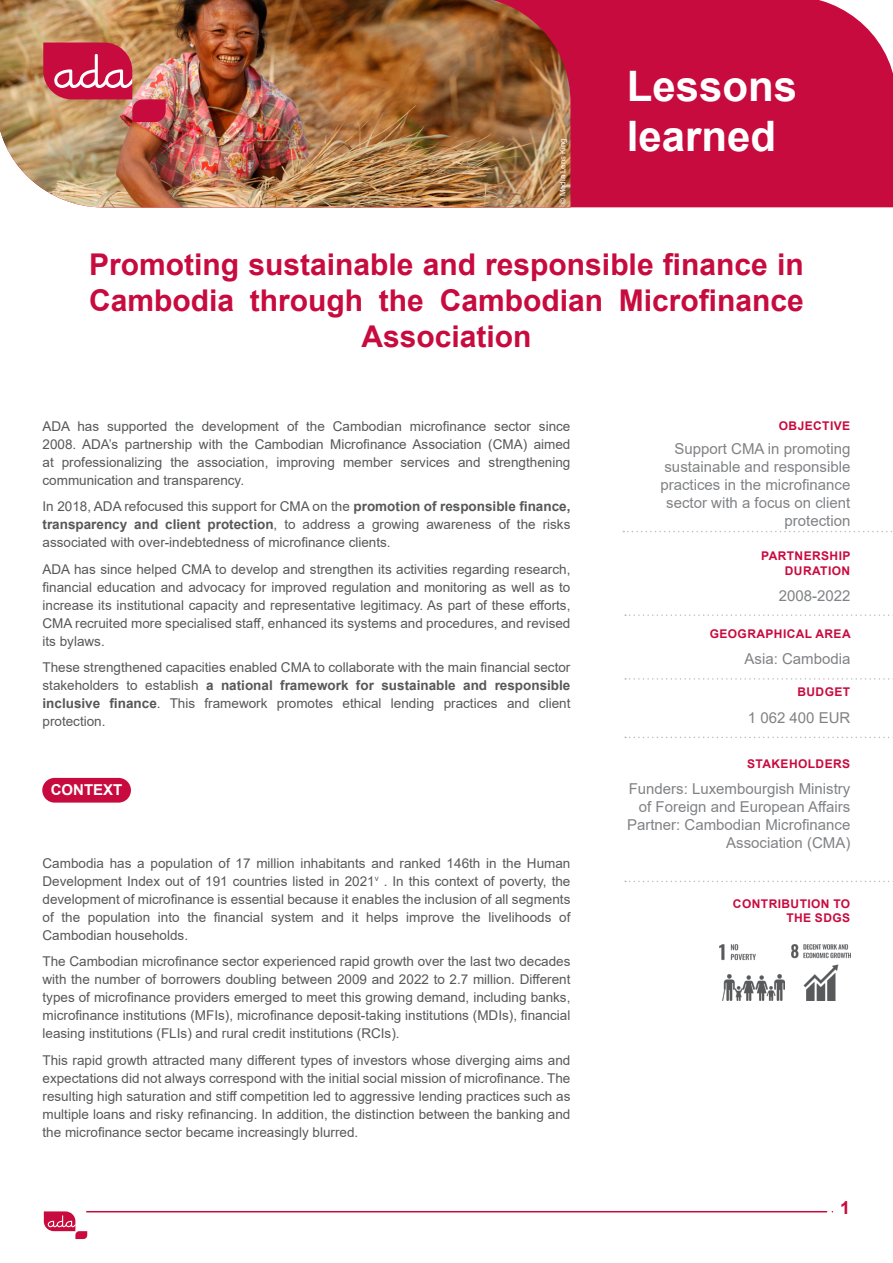
<style>
.page{position:relative;width:893px;height:1263px;background:#fff}
.page>*{position:absolute;margin:0;border:0;box-sizing:border-box;transform-origin:0 0}
.titre_doc{font:700 42px/50.4px "Arial";color:#fff}
.sujet_fiche{font:700 30px/36px "Arial";color:#c80b3e;text-align:center}
.t1{font:700 18px "Arial";color:#c80b3e}
.infos_colonne_page_1{font:15px/18px "Arial";color:#808285;text-align:right}
.titre_sections{font:700 15px "Arial";color:#fff}
.paragraphe_texte{font:13.5px/18px "Arial";color:#57585a;text-align:justify}
.titres_colonne_page_1{font:700 12px/14.4px "Arial";letter-spacing:.035em;color:#c80b3e;text-align:right}
.notes_bas_de_page{font:7.8px "Arial";color:#fff}
.s1{font-weight:700}
</style>
<div class="page">
<div style="left:570px;top:0;width:323px;height:207px;background:#c80b3e"></div>
<img style="left:0;top:0;width:570px;height:207px">
<img style="left:43px;top:43px;width:123px;height:79px">
<svg style="left:44px;top:1211px;width:43px;height:28px"></svg>
<hr style="left:87px;top:1211px;width:740px;height:1px;background:#c80b3e">
<div style="left:42px;top:778px;width:89px;height:25px;background:#c80b3e;border-radius:12px"></div>
<svg style="left:623px;top:531px;width:269px;height:1px"></svg>
<svg style="left:625px;top:614px;width:268px;height:2px"></svg>
<svg style="left:625px;top:678px;width:268px;height:2px"></svg>
<svg style="left:625px;top:737px;width:268px;height:1px"></svg>
<svg style="left:625px;top:881px;width:268px;height:1px"></svg>
<img style="left:720px;top:945px;width:65px;height:55px">
<img style="left:791px;top:945px;width:59px;height:55px">
<p class="notes_bas_de_page" style="left:557px;top:204px;width:68px;rotate:-90deg">© Media Lens King</p>
<p class="titre_doc" style="left:627px;top:61px;width:172px">Lessons learned</p>
<p class="sujet_fiche" style="left:89px;top:247px;width:716px">Promoting sustainable and responsible finance in<br>Cambodia through the Cambodian Microfinance<br>Association</p>
<p class="paragraphe_texte" style="left:43px;top:417px;width:529px">ADA has supported the development of the Cambodian microfinance sector since 2008. ADA’s partnership with the Cambodian Microfinance Association (CMA) aimed at professionalizing the association, improving member services and strengthening communication and transparency.</p>
<p class="paragraphe_texte" style="left:43px;top:497px;width:529px">In 2018, ADA refocused this support for CMA on the <span class="s1">promotion of responsible finance, transparency and client protection</span>, to address a growing awareness of the risks associated with over-indebtedness of microfinance clients.</p>
<p class="paragraphe_texte" style="left:43px;top:560px;width:529px">ADA has since helped CMA to develop and strengthen its activities regarding research, financial education and advocacy for improved regulation and monitoring as well as to increase its institutional capacity and representative legitimacy. As part of these efforts, CMA recruited more specialised staff, enhanced its systems and procedures, and revised its bylaws.</p>
<p class="paragraphe_texte" style="left:43px;top:658px;width:529px">These strengthened capacities enabled CMA to collaborate with the main financial sector stakeholders to establish <span class="s1">a national framework for sustainable and responsible inclusive finance</span>. This framework promotes ethical lending practices and client protection.</p>
<p class="titre_sections" style="left:51px;top:779px;width:73px">CONTEXT</p>
<p class="paragraphe_texte" style="left:43px;top:854px;width:529px">Cambodia has a population of 17 million inhabitants and ranked 146th in the Human Development Index out of 191 countries listed in 2021<sup>v</sup> . In this context of poverty, the development of microfinance is essential because it enables the inclusion of all segments of the population into the financial system and it helps improve the livelihoods of Cambodian households.</p>
<p class="paragraphe_texte" style="left:43px;top:952px;width:529px">The Cambodian microfinance sector experienced rapid growth over the last two decades with the number of borrowers doubling between 2009 and 2022 to 2.7 million. Different types of microfinance providers emerged to meet this growing demand, including banks, microfinance institutions (MFIs), microfinance deposit-taking institutions (MDIs), financial leasing institutions (FLIs) and rural credit institutions (RCIs).</p>
<p class="paragraphe_texte" style="left:43px;top:1051px;width:529px">This rapid growth attracted many different types of investors whose diverging aims and expectations did not always correspond with the initial social mission of microfinance. The resulting high saturation and stiff competition led to aggressive lending practices such as multiple loans and risky refinancing. In addition, the distinction between the banking and the microfinance sector became increasingly blurred.</p>
<p class="titres_colonne_page_1" style="left:779px;top:418px;width:73px">OBJECTIVE</p>
<p class="infos_colonne_page_1" style="left:660px;top:439px;width:192px">Support CMA in promoting sustainable and responsible practices in the microfinance sector with a focus on client protection</p>
<p class="titres_colonne_page_1" style="left:761px;top:549px;width:91px">PARTNERSHIP</p>
<p class="titres_colonne_page_1" style="left:785px;top:563px;width:67px">DURATION</p>
<p class="infos_colonne_page_1" style="left:779px;top:587px;width:73px">2008-2022</p>
<p class="titres_colonne_page_1" style="left:710px;top:626px;width:142px">GEOGRAPHICAL AREA</p>
<p class="infos_colonne_page_1" style="left:745px;top:650px;width:107px">Asia: Cambodia</p>
<p class="titres_colonne_page_1" style="left:797px;top:685px;width:54px">BUDGET</p>
<p class="infos_colonne_page_1" style="left:748px;top:708px;width:104px">1 062 400 EUR</p>
<p class="titres_colonne_page_1" style="left:747px;top:757px;width:105px">STAKEHOLDERS</p>
<p class="infos_colonne_page_1" style="left:629px;top:779px;width:223px">Funders: Luxembourgish Ministry of Foreign and European Affairs</p>
<p class="infos_colonne_page_1" style="left:627px;top:815px;width:225px">Partner: Cambodian Microfinance<br>Association (CMA)</p>
<p class="titres_colonne_page_1" style="left:733px;top:896px;width:119px">CONTRIBUTION TO<br>THE SDGS</p>
<p class="t1" style="left:840px;top:1195px;width:12px">1</p>
</div>
